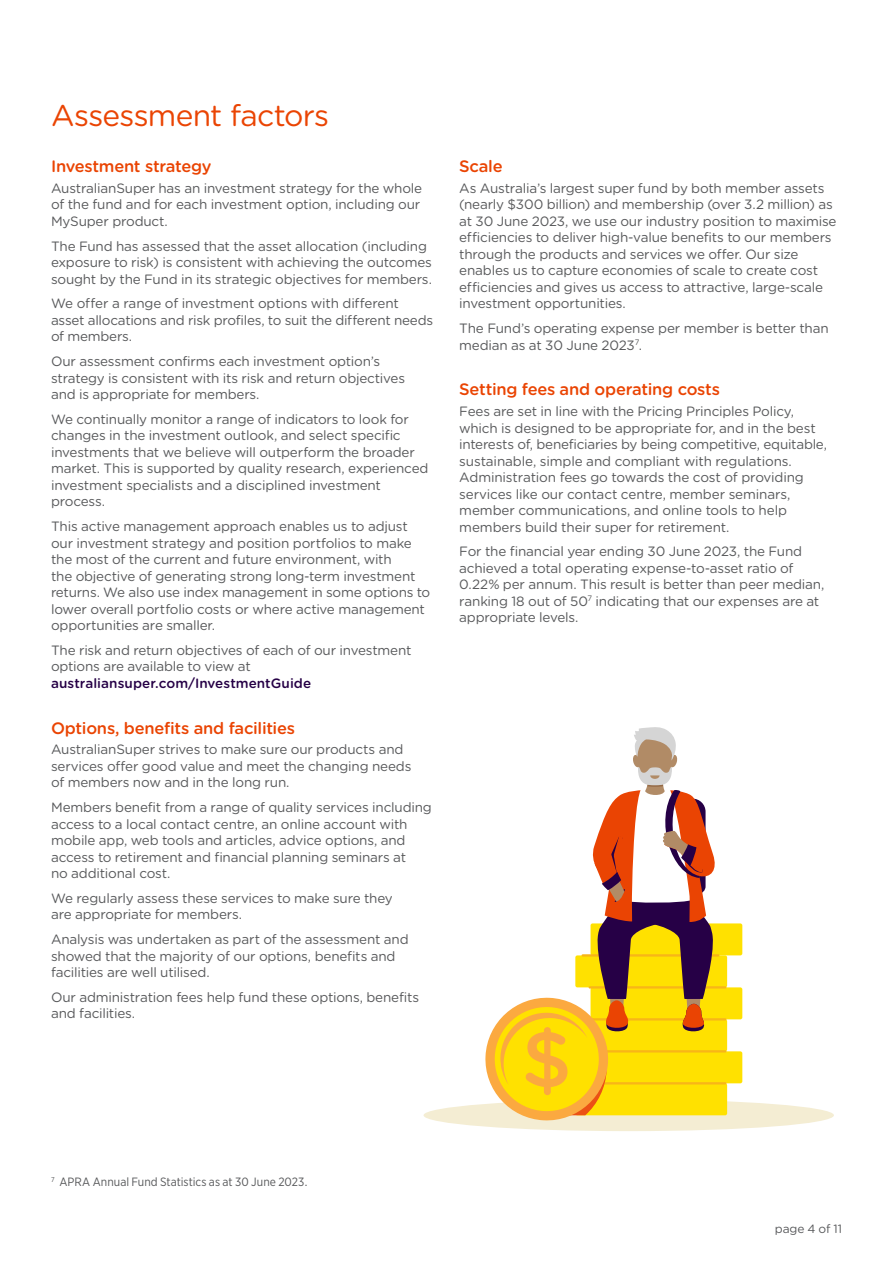
<style>
.page{position:relative;width:893px;height:1263px;background:#fff}
.page>*{position:absolute;margin:0;border:0;box-sizing:border-box;transform-origin:0 0}
.t1{font:30px "Gotham Rounded";letter-spacing:-.025em;color:#ea4403}
.t2{font:500 16.5px "Gotham Rounded";letter-spacing:-.015em;color:#ea4403}
.t3{font:13.5px/16.5px "Gotham Rounded";letter-spacing:-.015em;color:#58595b}
.t4{font:500 13.5px "Gotham Rounded";letter-spacing:.005em;color:#260046}
.t5{font:12px "Gotham Narrow";color:#58595b}
.t6{font:12px "Gotham Rounded";letter-spacing:-.01em;color:#58595b}
</style>
<div class="page">
<div style="left:424px;top:1099px;width:410px;height:32px;background:#f4edd3;border-radius:50%"></div>
<div style="left:575px;top:955px;width:152px;height:32px;background:#ffe100;border-radius:2px"></div>
<div style="left:590px;top:987px;width:152px;height:32px;background:#ffe100;border-radius:2px"></div>
<div style="left:575px;top:1019px;width:152px;height:32px;background:#ffe100;border-radius:2px"></div>
<div style="left:575px;top:1083px;width:152px;height:32px;background:#ffe100;border-radius:2px"></div>
<div style="left:590px;top:1051px;width:152px;height:32px;background:#ffe100;border-radius:2px"></div>
<div style="left:590px;top:923px;width:152px;height:32px;background:#ffe100;border-radius:2px"></div>
<hr style="left:590px;top:986px;width:135px;height:2px;background:#f8b518">
<hr style="left:590px;top:1018px;width:135px;height:2px;background:#f8b518">
<hr style="left:590px;top:1050px;width:135px;height:2px;background:#f8b518">
<hr style="left:590px;top:1082px;width:135px;height:2px;background:#f8b518">
<svg style="left:485px;top:727px;width:233px;height:394px"></svg>
<h1 class="t1" style="left:51px;top:95px;width:279px">Assessment factors</h1>
<p class="t2" style="left:51px;top:154px;width:162px">Investment strategy</p>
<p class="t3" style="left:51px;top:179px;width:373px">AustralianSuper has an investment strategy for the whole of the fund and for each investment option, including our<br>MySuper product.</p>
<p class="t3" style="left:51px;top:237px;width:382px">The Fund has assessed that the asset allocation (including exposure to risk) is consistent with achieving the outcomes sought by the Fund in its strategic objectives for members.</p>
<p class="t3" style="left:51px;top:295px;width:384px">We offer a range of investment options with different asset allocations and risk profiles, to suit the different needs of members.</p>
<p class="t3" style="left:51px;top:352px;width:356px">Our assessment confirms each investment option’s strategy is consistent with its risk and return objectives and is appropriate for members.</p>
<p class="t3" style="left:51px;top:410px;width:379px">We continually monitor a range of indicators to look for changes in the investment outlook, and select specific investments that we believe will outperform the broader market. This is supported by quality research, experienced investment specialists and a disciplined investment process.</p>
<p class="t3" style="left:51px;top:517px;width:381px">This active management approach enables us to adjust our investment strategy and position portfolios to make the most of the current and future environment, with<br>the objective of generating strong long-term investment returns. We also use index management in some options to lower overall portfolio costs or where active management opportunities are smaller.</p>
<p class="t3" style="left:51px;top:641px;width:362px">The risk and return objectives of each of our investment options are available to view at</p>
<p class="t4" style="left:51px;top:673px;width:262px">australiansuper.com/InvestmentGuide</p>
<p class="t2" style="left:51px;top:716px;width:245px">Options, benefits and facilities</p>
<p class="t3" style="left:51px;top:741px;width:362px">AustralianSuper strives to make sure our products and services offer good value and meet the changing needs of members now and in the long run.</p>
<p class="t3" style="left:51px;top:798px;width:382px">Members benefit from a range of quality services including access to a local contact centre, an online account with mobile app, web tools and articles, advice options, and access to retirement and financial planning seminars at<br>no additional cost.</p>
<p class="t3" style="left:51px;top:889px;width:343px">We regularly assess these services to make sure they are appropriate for members.</p>
<p class="t3" style="left:51px;top:930px;width:359px">Analysis was undertaken as part of the assessment and showed that the majority of our options, benefits and facilities are well utilised.</p>
<p class="t3" style="left:51px;top:988px;width:370px">Our administration fees help fund these options, benefits and facilities.</p>
<p class="t2" style="left:459px;top:154px;width:45px">Scale</p>
<p class="t3" style="left:459px;top:179px;width:379px">As Australia’s largest super fund by both member assets (nearly $300 billion) and membership (over 3.2 million) as at 30 June 2023, we use our industry position to maximise efficiencies to deliver high-value benefits to our members through the products and services we offer. Our size enables us to capture economies of scale to create cost efficiencies and gives us access to attractive, large-scale investment opportunities.</p>
<p class="t3" style="left:459px;top:319px;width:371px">The Fund’s operating expense per member is better than median as at 30 June 2023<sup>7</sup>.</p>
<p class="t2" style="left:459px;top:378px;width:262px">Setting fees and operating costs</p>
<p class="t3" style="left:459px;top:402px;width:369px">Fees are set in line with the Pricing Principles Policy, which is designed to be appropriate for, and in the best interests of, beneficiaries by being competitive, equitable, sustainable, simple and compliant with regulations.<br>Administration fees go towards the cost of providing services like our contact centre, member seminars, member communications, and online tools to help members build their super for retirement.</p>
<p class="t3" style="left:459px;top:543px;width:367px">For the financial year ending 30 June 2023, the Fund achieved a total operating expense-to-asset ratio of 0.22% per annum. This result is better than peer median, ranking 18 out of 50<sup>7</sup> indicating that our expenses are at appropriate levels.</p>
<p class="t5" style="left:51px;top:1175px;width:258px"><sup>7</sup> APRA Annual Fund Statistics as at 30 June 2023.</p>
<p class="t6" style="left:775px;top:1221px;width:69px">page 4 of 11</p>
</div>
